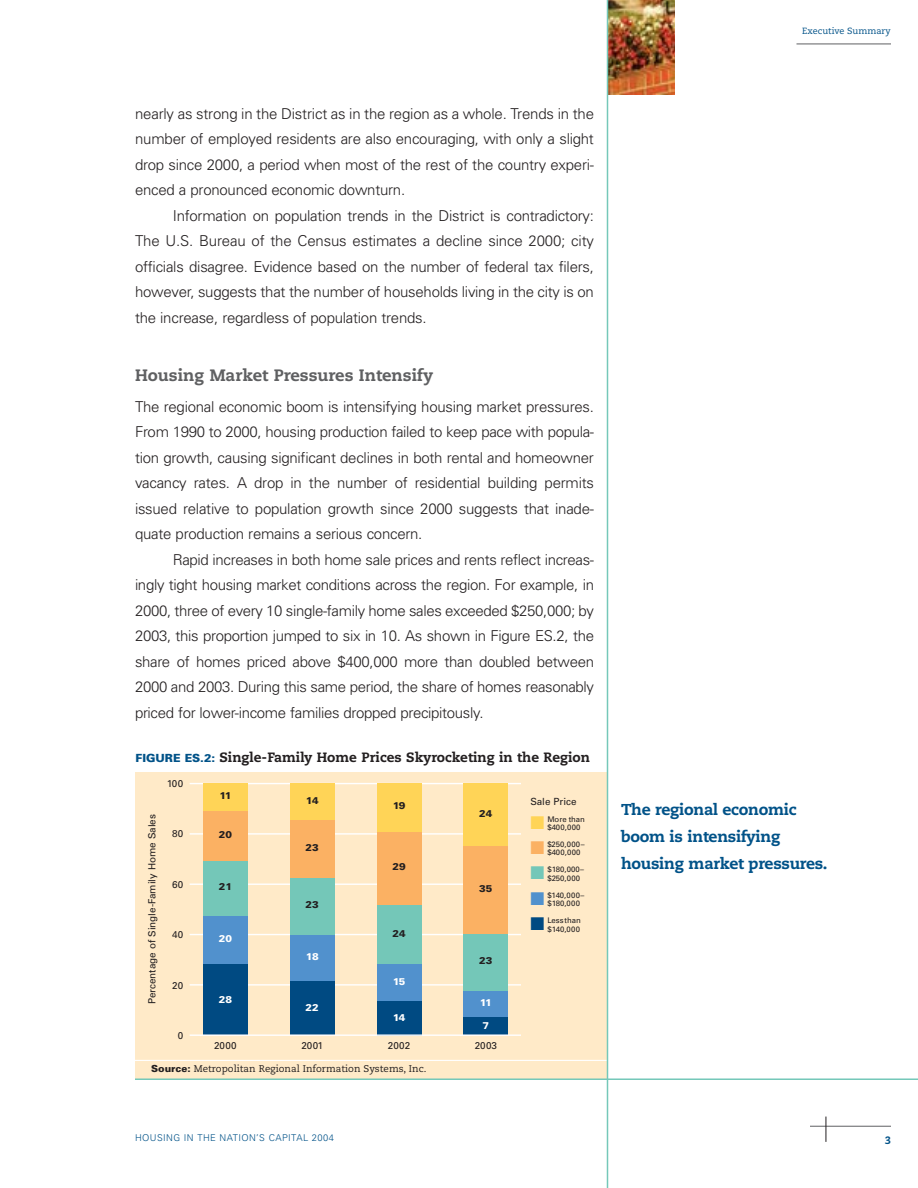
<style>
.page{position:relative;width:918px;height:1188px;background:#fff}
.page>*{position:absolute;margin:0;border:0;box-sizing:border-box;transform-origin:0 0}
.t1{font:16.5px "Caecilia Heavy Os F";color:#5f6062}
.t2{font:800 15.75px/27px "Caecilia";letter-spacing:-.02em;color:#005288}
.t3{font:300 15px/25.5px "Univers";letter-spacing:-.015em;color:#231f20;text-align:justify}
.t4{font:800 13.5px "Caecilia";color:#231f20}
.t5{font:10.5px "Caecilia Heavy Os F";color:#005288}
.t6{font:9.9px "Univers";color:#231f20}
.t7{font:900 9.9px "Univers";color:#231f20}
.t8{font:900 9.9px "Univers";letter-spacing:-.045em;color:#fff}
.t9{font:9.75px "Caecilia";color:#231f20}
.t10{font:300 9.3px "Univers";letter-spacing:.045em;color:#005288}
.t11{font:9px "Caecilia Roman Os F";color:#005288}
.t12{font:7.8px/8.4px "Univers";color:#231f20}
.t13{font:7.8px/8.4px "Univers";letter-spacing:.04em;color:#231f20}
.t14{font:7.8px/8.4px "Univers";letter-spacing:.02em;color:#231f20}
.s1{font-family:"Univers";font-weight:900;font-size:11.25px;color:#005288}
.s2{font-family:"Univers";font-weight:900}
.s3{color:#ffd457}
.s4{color:#fbb163}
.s5{color:#74c7b8}
.s6{color:#5191cd}
.s7{color:#004a82}
</style>
<div class="page">
<hr style="left:810px;top:1126px;width:81px;height:1px;background:#5f6062">
<hr style="left:796px;top:44px;width:95px;height:1px;background:#5f6062">
<svg style="left:826px;top:1117px;width:1px;height:25px"></svg>
<div style="left:135px;top:772px;width:473px;height:307px;background:#ffeac8"></div>
<hr style="left:190px;top:783px;width:331px;height:1px;background:#fff">
<hr style="left:190px;top:833px;width:331px;height:2px;background:#fff">
<hr style="left:190px;top:884px;width:331px;height:1px;background:#fff">
<hr style="left:190px;top:934px;width:331px;height:1px;background:#fff">
<hr style="left:190px;top:984px;width:331px;height:2px;background:#fff">
<div style="left:203px;top:783px;width:45px;height:29px;background:#ffd457"></div>
<div style="left:203px;top:812px;width:45px;height:49px;background:#fbb163"></div>
<div style="left:203px;top:861px;width:45px;height:55px;background:#74c7b8"></div>
<div style="left:203px;top:916px;width:45px;height:49px;background:#5191cd"></div>
<div style="left:203px;top:965px;width:45px;height:70px;background:#004a82"></div>
<div style="left:290px;top:783px;width:45px;height:38px;background:#ffd457"></div>
<div style="left:290px;top:821px;width:45px;height:57px;background:#fbb163"></div>
<div style="left:290px;top:878px;width:45px;height:57px;background:#74c7b8"></div>
<div style="left:290px;top:935px;width:45px;height:47px;background:#5191cd"></div>
<div style="left:290px;top:982px;width:45px;height:53px;background:#004a82"></div>
<div style="left:377px;top:783px;width:44px;height:49px;background:#ffd457"></div>
<div style="left:377px;top:832px;width:44px;height:73px;background:#fbb163"></div>
<div style="left:377px;top:905px;width:44px;height:59px;background:#74c7b8"></div>
<div style="left:377px;top:964px;width:44px;height:37px;background:#5191cd"></div>
<div style="left:377px;top:1001px;width:44px;height:34px;background:#004a82"></div>
<div style="left:464px;top:783px;width:44px;height:63px;background:#ffd457"></div>
<div style="left:464px;top:846px;width:44px;height:88px;background:#fbb163"></div>
<div style="left:464px;top:934px;width:44px;height:57px;background:#74c7b8"></div>
<div style="left:464px;top:991px;width:44px;height:26px;background:#5191cd"></div>
<div style="left:464px;top:1017px;width:44px;height:18px;background:#004a82"></div>
<hr style="left:190px;top:1034px;width:331px;height:2px;background:#fff">
<img style="left:608px;top:0;width:67px;height:94px">
<hr style="left:135px;top:1078px;width:783px;height:2px;background:#75c8b9">
<hr style="left:132px;top:1060px;width:476px;height:1px;background:#fff">
<hr style="left:607px;top:0;width:1px;height:1188px;background:#75c8b9">
<p class="t11" style="left:802px;top:27px;width:90px">Executive Summary</p>
<p class="t3" style="left:135px;top:102px;width:461px">nearly as strong in the District as in the region as a whole. Trends in the number of employed residents are also encouraging, with only a slight drop since 2000, a period when most of the rest of the country experi&shy;enced a pronounced economic downturn.</p>
<p class="t3" style="left:135px;top:204px;width:461px;text-indent:38px">Information on population trends in the District is contradictory:<br>The U.S. Bureau of the Census estimates a decline since 2000; city officials disagree. Evidence based on the number of federal tax filers, however, suggests that the number of households living in the city is on the increase, regardless of population trends.</p>
<p class="t1" style="left:135px;top:368px;width:300px">Housing Market Pressures Intensify</p>
<p class="t3" style="left:135px;top:395px;width:461px">The regional economic boom is intensifying housing market pressures.<br>From 1990 to 2000, housing production failed to keep pace with popula&shy;tion growth, causing significant declines in both rental and homeowner vacancy rates. A drop in the number of residential building permits issued relative to population growth since 2000 suggests that inade&shy;quate production remains a serious concern.</p>
<p class="t3" style="left:135px;top:548px;width:461px;text-indent:38px">Rapid increases in both home sale prices and rents reflect increas&shy;ingly tight housing market conditions across the region. For example, in 2000, three of every 10 single-family home sales exceeded $250,000; by 2003, this proportion jumped to six in 10. As shown in Figure ES.2, the share of homes priced above $400,000 more than doubled between 2000 and 2003. During this same period, the share of homes reasonably priced for lower-income families dropped precipitously.</p>
<p class="t4" style="left:136px;top:751px;width:456px"><span class="s1">FIGURE ES.2:</span> Single-Family Home Prices Skyrocketing in the Region</p>
<p class="t6" style="left:167px;top:780px;width:18px">100</p>
<p class="t6" style="left:148px;top:1004px;width:191px;rotate:-90deg">Percentage of Single-Family Home Sales</p>
<p class="t6" style="left:172px;top:830px;width:12px">80</p>
<p class="t6" style="left:172px;top:881px;width:12px">60</p>
<p class="t6" style="left:172px;top:931px;width:12px">40</p>
<p class="t6" style="left:172px;top:982px;width:12px">20</p>
<p class="t6" style="left:178px;top:1032px;width:7px">0</p>
<p class="t7" style="left:219px;top:792px;width:14px">11</p>
<p class="t7" style="left:219px;top:831px;width:15px">20</p>
<p class="t7" style="left:219px;top:883px;width:15px">21</p>
<p class="t8" style="left:219px;top:935px;width:15px">20</p>
<p class="t8" style="left:219px;top:995px;width:15px">28</p>
<p class="t6" style="left:214px;top:1042px;width:24px">2000</p>
<p class="t7" style="left:306px;top:797px;width:14px">14</p>
<p class="t7" style="left:306px;top:844px;width:15px">23</p>
<p class="t7" style="left:306px;top:901px;width:15px">23</p>
<p class="t8" style="left:306px;top:953px;width:14px">18</p>
<p class="t8" style="left:306px;top:1004px;width:15px">22</p>
<p class="t6" style="left:301px;top:1042px;width:23px">2001</p>
<p class="t7" style="left:393px;top:802px;width:14px">19</p>
<p class="t7" style="left:392px;top:863px;width:15px">29</p>
<p class="t7" style="left:392px;top:930px;width:15px">24</p>
<p class="t8" style="left:393px;top:977px;width:14px">15</p>
<p class="t8" style="left:393px;top:1014px;width:14px">14</p>
<p class="t6" style="left:388px;top:1042px;width:24px">2002</p>
<p class="t9" style="left:151px;top:1065px;width:277px"><span class="s2">Source:</span> Metropolitan Regional Information Systems, Inc.</p>
<p class="t7" style="left:479px;top:810px;width:15px">24</p>
<p class="t7" style="left:479px;top:885px;width:15px">35</p>
<p class="t7" style="left:479px;top:957px;width:15px">23</p>
<p class="t8" style="left:480px;top:999px;width:14px">11</p>
<p class="t8" style="left:483px;top:1022px;width:8px">7</p>
<p class="t6" style="left:475px;top:1042px;width:24px">2003</p>
<p class="t6" style="left:530px;top:797px;width:48px">Sale Price</p>
<p class="t12" style="left:547px;top:815px;width:39px;text-indent:-17px"><span class="s3">■</span> More than $400,000</p>
<p class="t13" style="left:547px;top:841px;width:39px;text-indent:-17px"><span class="s4">■</span> $250,000– $400,000</p>
<p class="t12" style="left:547px;top:866px;width:38px;text-indent:-17px"><span class="s5">■</span> $180,000– $250,000</p>
<p class="t14" style="left:547px;top:892px;width:38px;text-indent:-17px"><span class="s6">■</span> $140,000– $180,000</p>
<p class="t12" style="left:530px;top:917px;width:52px;text-align:right"><span class="s7">■</span> Less than $140,000</p>
<p class="t2" style="left:621px;top:798px;width:208px">The regional economic boom is intensifying housing market pressures.</p>
<p class="t10" style="left:135px;top:1134px;width:201px">HOUSING IN THE NATION’S CAPITAL 2004</p>
<p class="t5" style="left:885px;top:1134px;width:8px">3</p>
</div>
